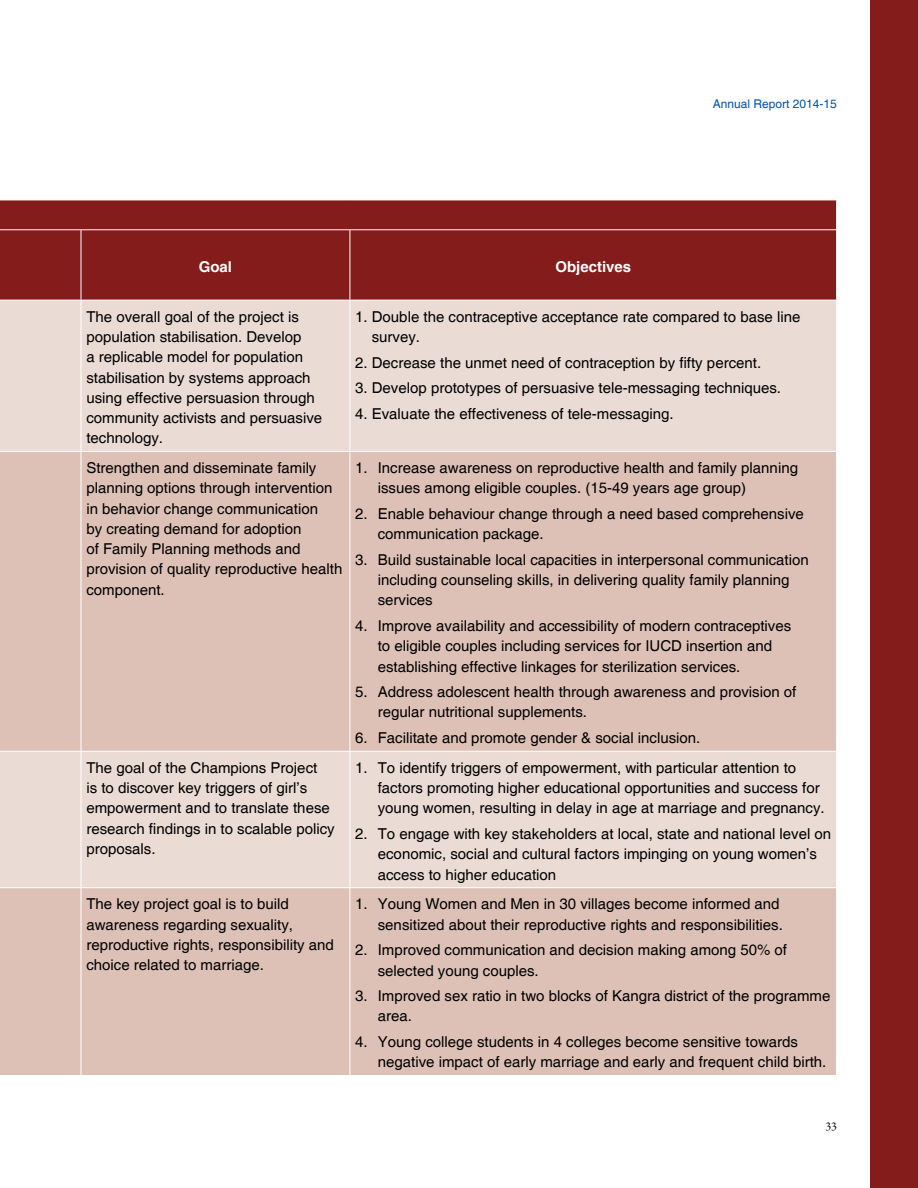
<style>
.page{position:relative;width:918px;height:1188px;background:#fff}
.page>*{position:absolute;margin:0;border:0;box-sizing:border-box;transform-origin:0 0}
.t1{font:15px/20.2px "Helvetica";color:#000}
.t2{font:700 15px "Helvetica";color:#fff}
.t3{font:12px "Helvetica";color:#0054a6}
.t4{font:12px "Garamond Premr Pro";color:#000}
</style>
<div class="page">
<div style="left:0;top:201px;width:836px;height:99px;background:#841c1b"></div>
<div style="left:0;top:301px;width:836px;height:150px;background:#eadbd5"></div>
<svg style="left:0;top:452px;width:836px;height:623px;background:#dfc6bc"></svg>
<hr style="left:81px;top:300px;width:1px;height:151px;background:#fff">
<hr style="left:350px;top:300px;width:1px;height:151px;background:#fff">
<svg style="left:836px;top:200px;width:1px;height:29px"></svg>
<hr style="left:0;top:229px;width:81px;height:1px;background:#fff">
<hr style="left:81px;top:229px;width:269px;height:1px;background:#fff">
<hr style="left:81px;top:230px;width:1px;height:70px;background:#fff">
<hr style="left:350px;top:229px;width:487px;height:1px;background:#fff">
<hr style="left:350px;top:230px;width:1px;height:70px;background:#fff">
<hr style="left:81px;top:452px;width:1px;height:299px;background:#fff">
<hr style="left:350px;top:452px;width:1px;height:299px;background:#fff">
<hr style="left:0;top:751px;width:81px;height:1px;background:#fff">
<hr style="left:81px;top:751px;width:269px;height:1px;background:#fff">
<hr style="left:81px;top:752px;width:1px;height:135px;background:#fff">
<hr style="left:350px;top:751px;width:487px;height:1px;background:#fff">
<hr style="left:350px;top:752px;width:1px;height:135px;background:#fff">
<hr style="left:0;top:887px;width:81px;height:1px;background:#fff">
<hr style="left:81px;top:887px;width:269px;height:1px;background:#fff">
<hr style="left:81px;top:888px;width:1px;height:187px;background:#fff">
<hr style="left:350px;top:887px;width:487px;height:1px;background:#fff">
<hr style="left:350px;top:888px;width:1px;height:187px;background:#fff">
<div style="left:870px;top:0;width:48px;height:1188px;background:#841c1b"></div>
<p class="t3" style="left:713px;top:97px;width:126px">Annual Report 2014-15</p>
<p class="t2" style="left:199px;top:257px;width:35px">Goal</p>
<p class="t2" style="left:555px;top:257px;width:77px">Objectives</p>
<p class="t1" style="left:86px;top:307px;width:237px">The overall goal of the project is population stabilisation. Develop<br>a replicable model for population stabilisation by systems approach using effective persuasion through community activists and persuasive technology.</p>
<p class="t1" style="left:372px;top:307px;width:430px;text-indent:-16px">1. Double the contraceptive acceptance rate compared to base line survey.</p>
<p class="t1" style="left:355px;top:353px;width:407px">2. Decrease the unmet need of contraception by fifty percent.</p>
<p class="t1" style="left:355px;top:379px;width:427px">3. Develop prototypes of persuasive tele-messaging techniques.</p>
<p class="t1" style="left:355px;top:404px;width:320px">4. Evaluate the effectiveness of tele-messaging.</p>
<p class="t1" style="left:86px;top:458px;width:257px">Strengthen and disseminate family planning options through intervention in behavior change communication<br>by creating demand for adoption<br>of Family Planning methods and provision of quality reproductive health component.</p>
<p class="t1" style="left:378px;top:458px;width:422px;text-indent:-22px">1. Increase awareness on reproductive health and family planning issues among eligible couples. (15-49 years age group)</p>
<p class="t1" style="left:378px;top:504px;width:428px;text-indent:-22px">2. Enable behaviour change through a need based comprehensive communication package.</p>
<p class="t1" style="left:378px;top:550px;width:432px;text-indent:-22px">3. Build sustainable local capacities in interpersonal communication including counseling skills, in delivering quality family planning services</p>
<p class="t1" style="left:378px;top:616px;width:415px;text-indent:-22px">4. Improve availability and accessibility of modern contraceptives to eligible couples including services for IUCD insertion and establishing effective linkages for sterilization services.</p>
<p class="t1" style="left:378px;top:682px;width:420px;text-indent:-22px">5. Address adolescent health through awareness and provision of regular nutritional supplements.</p>
<p class="t1" style="left:355px;top:728px;width:347px">6. Facilitate and promote gender &amp; social inclusion.</p>
<p class="t1" style="left:86px;top:758px;width:250px">The goal of the Champions Project<br>is to discover key triggers of girl’s empowerment and to translate these research findings in to scalable policy proposals.</p>
<p class="t1" style="left:378px;top:758px;width:448px;text-indent:-22px">1. To identify triggers of empowerment, with particular attention to factors promoting higher educational opportunities and success for young women, resulting in delay in age at marriage and pregnancy.</p>
<p class="t1" style="left:378px;top:824px;width:455px;text-indent:-22px">2. To engage with key stakeholders at local, state and national level on economic, social and cultural factors impinging on young women’s access to higher education</p>
<p class="t1" style="left:86px;top:895px;width:249px">The key project goal is to build awareness regarding sexuality, reproductive rights, responsibility and choice related to marriage.</p>
<p class="t1" style="left:355px;top:895px;width:429px;text-align:right">1. Young Women and Men in 30 villages become informed and sensitized about their reproductive rights and responsibilities.</p>
<p class="t1" style="left:378px;top:940px;width:411px;text-indent:-22px">2. Improved communication and decision making among 50% of selected young couples.</p>
<p class="t1" style="left:378px;top:986px;width:454px;text-indent:-22px">3. Improved sex ratio in two blocks of Kangra district of the programme area.</p>
<p class="t1" style="left:378px;top:1032px;width:450px;text-indent:-22px">4. Young college students in 4 colleges become sensitive towards negative impact of early marriage and early and frequent child birth.</p>
<p class="t4" style="left:825px;top:1119px;width:13px">33</p>
</div>
